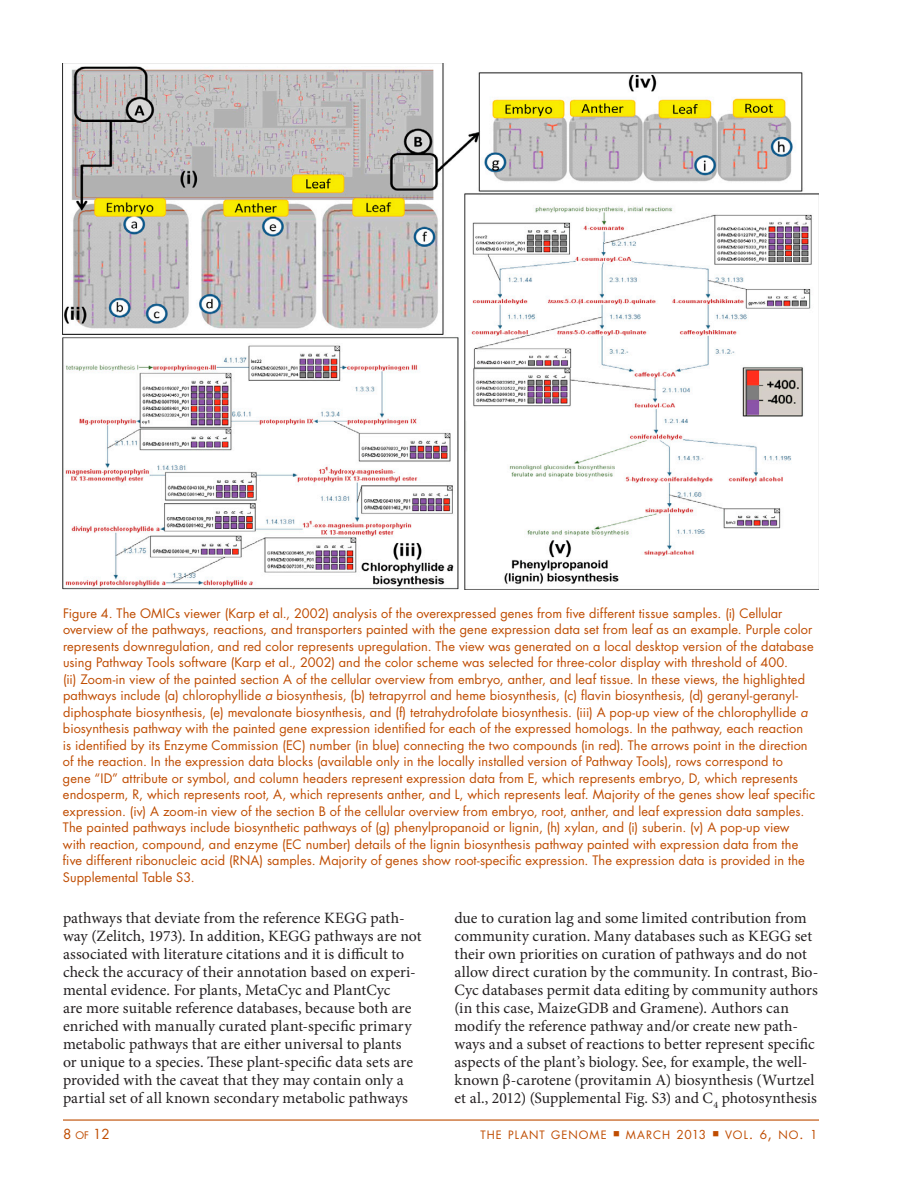
<style>
.page{position:relative;width:918px;height:1188px;background:#fff}
.page>*{position:absolute;margin:0;border:0;box-sizing:border-box;transform-origin:0 0}
.t1{font:15.75px/18px "Minion Pro";color:#231f20}
.t2{font:13.5px "Futura Std";color:#bf4c00}
.t3{font:12.75px/16.5px "Futura Std";letter-spacing:.01em;color:#bf4c00}
.t4{font:11.25px "Futura Std";letter-spacing:.085em;color:#bf4c00}
.s1{font-style:italic}
.s2{font-size:10.2px}
.s3{font-size:12px}
.s4{font-size:15px}
</style>
<div class="page">
<hr style="left:63px;top:1119px;width:756px;height:2px;background:#bf4c00">
<img style="left:62px;top:63px;width:757px;height:526px">
<p class="t3" style="left:63px;top:606px;width:754px">Figure 4. The OMICs viewer (Karp et al., 2002) analysis of the overexpressed genes from five different tissue samples. (i) Cellular overview of the pathways, reactions, and transporters painted with the gene expression data set from leaf as an example. Purple color represents downregulation, and red color represents upregulation. The view was generated on a local desktop version of the database using Pathway Tools software (Karp et al., 2002) and the color scheme was selected for three-color display with threshold of 400.<br>(ii) Zoom-in view of the painted section A of the cellular overview from embryo, anther, and leaf tissue. In these views, the highlighted pathways include (a) chlorophyllide <span class="s1">a</span> biosynthesis, (b) tetrapyrrol and heme biosynthesis, (c) flavin biosynthesis, (d) geranyl-geranyl&shy;diphosphate biosynthesis, (e) mevalonate biosynthesis, and (f) tetrahydrofolate biosynthesis. (iii) A pop-up view of the chlorophyllide <span class="s1">a </span>biosynthesis pathway with the painted gene expression identified for each of the expressed homologs. In the pathway, each reaction<br>is identified by its Enzyme Commission (EC) number (in blue) connecting the two compounds (in red). The arrows point in the direction of the reaction. In the expression data blocks (available only in the locally installed version of Pathway Tools), rows correspond to<br>gene “ID” attribute or symbol, and column headers represent expression data from E, which represents embryo, D, which represents endosperm, R, which represents root, A, which represents anther, and L, which represents leaf. Majority of the genes show leaf specific expression. (iv) A zoom-in view of the section B of the cellular overview from embryo, root, anther, and leaf expression data samples.<br>The painted pathways include biosynthetic pathways of (g) phenylpropanoid or lignin, (h) xylan, and (i) suberin. (v) A pop-up view with reaction, compound, and enzyme (EC number) details of the lignin biosynthesis pathway painted with expression data from the five different ribonucleic acid (RNA) samples. Majority of genes show root-specific expression. The expression data is provided in the Supplemental Table S3.</p>
<p class="t1" style="left:63px;top:910px;width:360px">pathways that deviate from the reference KEGG path&shy;way (Zelitch, 1973). In addition, KEGG pathways are not associated with literature citations and it is difficult to check the accuracy of their annotation based on experi&shy;mental evidence. For plants, MetaCyc and PlantCyc<br>are more suitable reference databases, because both are enriched with manually curated plant-specific primary metabolic pathways that are either universal to plants<br>or unique to a species. These plant-specific data sets are provided with the caveat that they may contain only a partial set of all known secondary metabolic pathways</p>
<p class="t1" style="left:454px;top:910px;width:365px">due to curation lag and some limited contribution from community curation. Many databases such as KEGG set their own priorities on curation of pathways and do not allow direct curation by the community. In contrast, Bio-Cyc databases permit data editing by community authors (in this case, MaizeGDB and Gramene). Authors can modify the reference pathway and/or create new path&shy;ways and a subset of reactions to better represent specific aspects of the plant’s biology. See, for example, the well&shy;known β-carotene (provitamin A) biosynthesis (Wurtzel et al., 2012) (Supplemental Fig. S3) and C<sub>4</sub> photosynthesis</p>
<p class="t2" style="left:63px;top:1127px;width:48px">8 <span class="s2">OF</span> 12</p>
<p class="t4" style="left:481px;top:1129px;width:128px">THE PLANT GENOME</p>
<p class="t4" style="left:626px;top:1129px;width:82px">MARCH <span class="s3">2013</span></p>
<p class="t4" style="left:725px;top:1129px;width:94px">VOL<span class="s4">.</span> <span class="s3">6</span><span class="s4">,</span> NO<span class="s4">.</span> <span class="s3">1</span></p>
</div>
